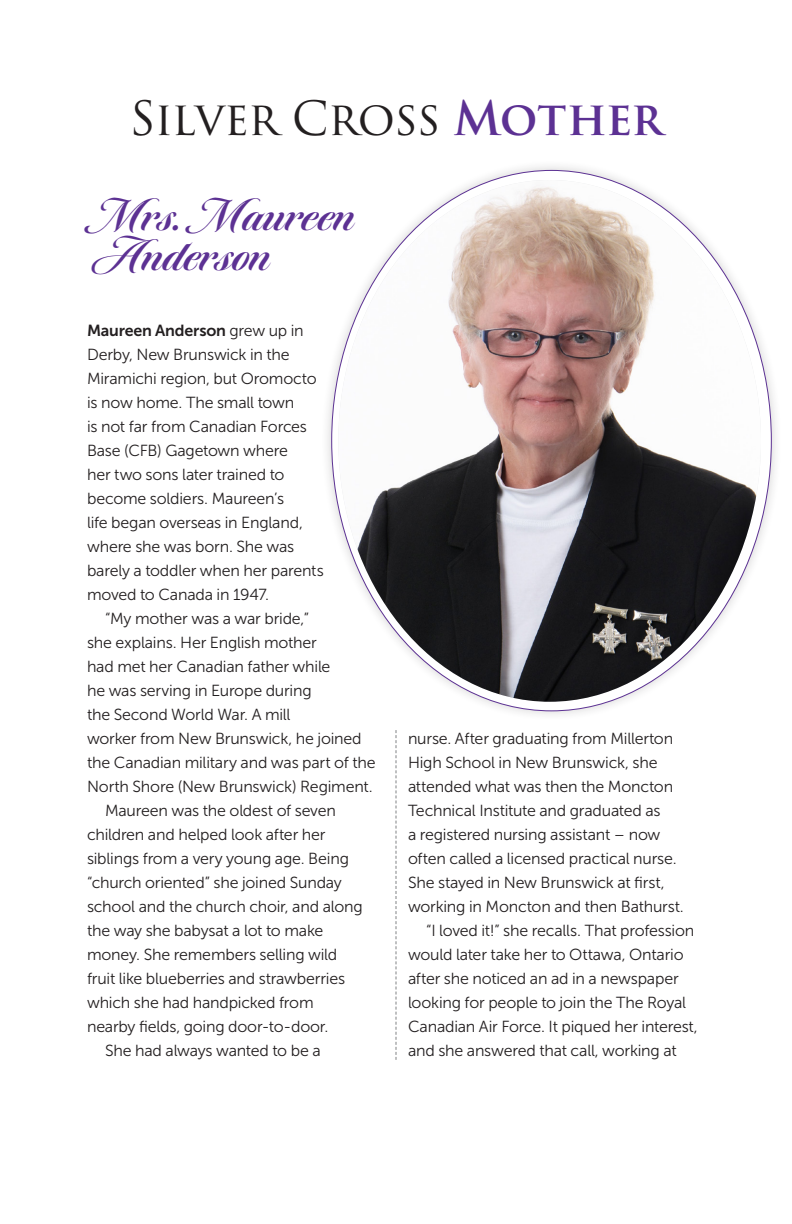
<style>
.page{position:relative;width:792px;height:1224px;background:#fff}
.page>*{position:absolute;margin:0;border:0;box-sizing:border-box;transform-origin:0 0}
.t1{font:700 48px/40px "Tangier";letter-spacing:.015em;color:#5c3193}
.t2{font:46px "Trajan Pro 3";letter-spacing:-.02em;color:#231f20}
.Normal_text{font:16px/24px "Museo Sans 300";letter-spacing:-.015em;color:#231f20}
.s1{font-weight:600;color:#5c3193}
.s2{font-family:"Museo Sans 700"}
</style>
<div class="page">
<svg style="left:396px;top:730px;width:1px;height:330px"></svg>
<img style="left:338px;top:180px;width:423px;height:522px">
<p class="t2" style="left:129px;top:87px;width:535px">SILVER CROSS <span class="s1">Mother</span></p>
<p class="t1" style="left:91px;top:196px;width:266px">Mrs. Maureen<br>Anderson</p>
<p class="Normal_text" style="left:87px;top:319px;width:238px"><span class="s2">Maureen Anderson</span> grew up in<br>Derby, New Brunswick in the<br>Miramichi region, but Oromocto is now home. The small town<br>is not far from Canadian Forces<br>Base (CFB) Gagetown where<br>her two sons later trained to become soldiers. Maureen’s<br>life began overseas in England, where she was born. She was barely a toddler when her parents moved to Canada in 1947.</p>
<p class="Normal_text" style="left:87px;top:607px;width:290px;text-indent:18px">“My mother was a war bride,”<br>she explains. Her English mother<br>had met her Canadian father while<br>he was serving in Europe during<br>the Second World War. A mill<br>worker from New Brunswick, he joined the Canadian military and was part of the North Shore (New Brunswick) Regiment.</p>
<p class="Normal_text" style="left:87px;top:799px;width:277px;text-indent:18px">Maureen was the oldest of seven children and helped look after her siblings from a very young age. Being “church oriented” she joined Sunday school and the church choir, and along the way she babysat a lot to make money. She remembers selling wild fruit like blueberries and strawberries which she had handpicked from nearby fields, going door-to-door.</p>
<p class="Normal_text" style="left:105px;top:1039px;width:217px">She had always wanted to be a</p>
<p class="Normal_text" style="left:408px;top:727px;width:277px">nurse. After graduating from Millerton High School in New Brunswick, she attended what was then the Moncton Technical Institute and graduated as<br>a registered nursing assistant – now often called a licensed practical nurse.<br>She stayed in New Brunswick at first, working in Moncton and then Bathurst.</p>
<p class="Normal_text" style="left:408px;top:919px;width:291px;text-indent:18px">“I loved it!” she recalls. That profession would later take her to Ottawa, Ontario after she noticed an ad in a newspaper looking for people to join the The Royal Canadian Air Force. It piqued her interest, and she answered that call, working at</p>
</div>
